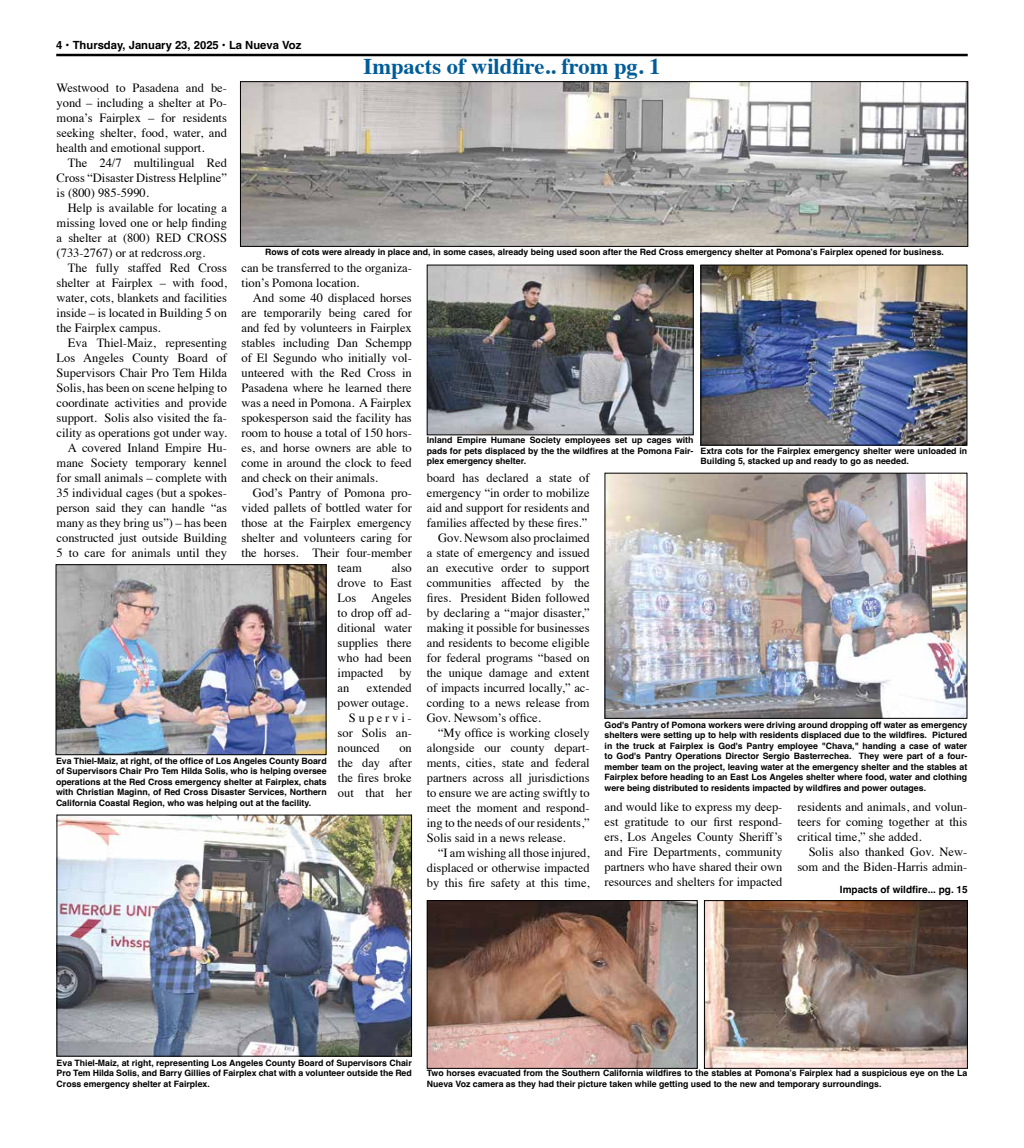
<style>
.page{position:relative;width:1024px;height:1148px;background:#fff}
.page>*{position:absolute;margin:0;border:0;box-sizing:border-box;transform-origin:0 0}
.t1{font:700 22.5px "Times";color:#005c98}
.t2{font:12.5px/15px "Times";color:#000;text-align:justify}
.t3{font:12.5px "Times";letter-spacing:.225em;color:#000}
.t4{font:700 11.25px "Helvetica";color:#000}
.t5{font:700 10px "Helvetica";color:#000}
.t6{font:700 8.75px/10.5px "Helvetica";color:#000;text-align:justify}
</style>
<div class="page">
<hr style="left:56px;top:54px;width:912px;height:2px;background:#000">
<img style="left:242px;top:83px;width:724px;height:162px">
<div style="left:240px;top:81px;width:728px;height:166px;border:1px solid #000"></div>
<img style="left:429px;top:902px;width:266px;height:164px">
<div style="left:427px;top:900px;width:270px;height:168px;border:1px solid #000"></div>
<img style="left:706px;top:902px;width:260px;height:164px">
<div style="left:704px;top:900px;width:264px;height:168px;border:1px solid #000"></div>
<img style="left:59px;top:816px;width:351px;height:238px">
<img style="left:429px;top:267px;width:262px;height:166px">
<div style="left:427px;top:265px;width:266px;height:170px;border:1px solid #000"></div>
<img style="left:702px;top:267px;width:263px;height:176px">
<div style="left:700px;top:265px;width:267px;height:180px;border:1px solid #000"></div>
<img style="left:607px;top:475px;width:358px;height:241px">
<img style="left:58px;top:566px;width:266px;height:187px">
<div style="left:56px;top:564px;width:270px;height:191px;border:1px solid #000"></div>
<p class="t4" style="left:56px;top:38px;width:247px">4 • Thursday, January 23, 2025 • La Nueva Voz</p>
<p class="t2" style="left:57px;top:79px;width:172px">Westwood to Pasadena and be&shy;yond – including a shelter at Po&shy;mona’s Fairplex – for residents seeking shelter, food, water, and health and emotional support.</p>
<p class="t2" style="left:57px;top:154px;width:172px;text-indent:11px">The 24/7 multilingual Red Cross “Disaster Distress Helpline” is (800) 985-5990.</p>
<p class="t2" style="left:57px;top:199px;width:172px;text-indent:11px">Help is available for locating a missing loved one or help finding a shelter at (800) RED CROSS (733-2767) or at redcross.org.</p>
<p class="t2" style="left:57px;top:259px;width:172px;text-indent:11px">The fully staffed Red Cross shelter at Fairplex – with food, water, cots, blankets and facilities inside – is located in Building 5 on the Fairplex campus.</p>
<p class="t2" style="left:57px;top:334px;width:172px;text-align:right">Eva Thiel-Maiz, representing<br>Los Angeles County Board of<br>Supervisors Chair Pro Tem Hilda<br>Solis, has been on scene helping to coordinate activities and provide support. Solis also visited the fa&shy;cility as operations got under way.<br>A covered Inland Empire Hu&shy;mane Society temporary kennel for small animals – complete with<br>35 individual cages (but a spokes&shy;person said they can handle “as many as they bring us”) – has been constructed just outside Building<br>5 to care for animals until they</p>
<h1 class="t1" style="left:364px;top:45px;width:298px">Impacts of wildfire.. from pg. 1</h1>
<p class="t6" style="left:265px;top:247px;width:680px">Rows of cots were already in place and, in some cases, already being used soon after the Red Cross emergency shelter at Pomona’s Fairplex opened for business.</p>
<p class="t2" style="left:241px;top:259px;width:172px">can be transferred to the organiza&shy;tion’s Pomona location.</p>
<p class="t2" style="left:241px;top:289px;width:172px;text-indent:11px">And some 40 displaced horses are temporarily being cared for and fed by volunteers in Fairplex stables including Dan Schempp of El Segundo who initially vol&shy;unteered with the Red Cross in Pasadena where he learned there was a need in Pomona. A Fairplex spokesperson said the facility has room to house a total of 150 hors&shy;es, and horse owners are able to come in around the clock to feed and check on their animals.</p>
<p class="t2" style="left:253px;top:484px;width:161px">God’s Pantry of Pomona pro-</p>
<p class="t2" style="left:241px;top:499px;width:172px">vided pallets of bottled water for</p>
<p class="t2" style="left:241px;top:514px;width:172px">those at the Fairplex emergency</p>
<p class="t2" style="left:241px;top:529px;width:172px">shelter and volunteers caring for</p>
<p class="t2" style="left:241px;top:544px;width:172px">the horses. Their four-member</p>
<p class="t2" style="left:338px;top:559px;width:26px">team</p>
<p class="t6" style="left:427px;top:436px;width:268px">Inland Empire Humane Society employees set up cages with pads for pets displaced by the the wildfires at the Pomona Fair&shy;plex emergency shelter.</p>
<p class="t6" style="left:700px;top:446px;width:268px">Extra cots for the Fairplex emergency shelter were unloaded in<br>Building 5, stacked up and ready to go as needed.</p>
<p class="t2" style="left:427px;top:469px;width:164px">board has declared a state of</p>
<p class="t2" style="left:427px;top:484px;width:164px">emergency “in order to mobilize</p>
<p class="t2" style="left:427px;top:499px;width:164px">aid and support for residents and</p>
<p class="t2" style="left:427px;top:514px;width:162px">families affected by these fires.”</p>
<p class="t2" style="left:438px;top:529px;width:153px">Gov. Newsom also proclaimed</p>
<p class="t2" style="left:427px;top:544px;width:164px">a state of emergency and issued</p>
<p class="t2" style="left:427px;top:559px;width:164px">an executive order to support</p>
<p class="t2" style="left:427px;top:574px;width:164px">communities affected by the</p>
<p class="t2" style="left:427px;top:589px;width:164px">fires. President Biden followed</p>
<p class="t2" style="left:427px;top:604px;width:164px">by declaring a “major disaster,”</p>
<p class="t2" style="left:427px;top:619px;width:164px">making it possible for businesses</p>
<p class="t2" style="left:427px;top:634px;width:164px">and residents to become eligible</p>
<p class="t2" style="left:427px;top:649px;width:164px">for federal programs “based on</p>
<p class="t2" style="left:427px;top:664px;width:164px">the unique damage and extent</p>
<p class="t2" style="left:427px;top:679px;width:164px">of impacts incurred locally,” ac-</p>
<p class="t2" style="left:427px;top:694px;width:164px">cording to a news release from</p>
<p class="t2" style="left:427px;top:709px;width:115px">Gov. Newsom’s office.</p>
<p class="t2" style="left:438px;top:724px;width:153px">“My office is working closely</p>
<p class="t2" style="left:427px;top:739px;width:164px">alongside our county depart-</p>
<p class="t2" style="left:427px;top:754px;width:164px">ments, cities, state and federal</p>
<p class="t2" style="left:427px;top:769px;width:164px">partners across all jurisdictions</p>
<p class="t2" style="left:427px;top:784px;width:164px">to ensure we are acting swiftly to</p>
<p class="t2" style="left:427px;top:799px;width:164px">meet the moment and respond-</p>
<p class="t2" style="left:427px;top:814px;width:164px">ing to the needs of our residents,”</p>
<p class="t2" style="left:427px;top:829px;width:140px">Solis said in a news release.</p>
<p class="t2" style="left:438px;top:844px;width:153px">“I am wishing all those injured,</p>
<p class="t2" style="left:427px;top:859px;width:164px">displaced or otherwise impacted</p>
<p class="t2" style="left:427px;top:874px;width:164px">by this fire safety at this time,</p>
<p class="t2" style="left:338px;top:559px;width:76px;text-indent:54px">also drove to East Los Angeles to drop off ad&shy;ditional water supplies there who had been impacted</p>
<p class="t2" style="left:399px;top:664px;width:14px">by</p>
<p class="t2" style="left:338px;top:679px;width:13px">an</p>
<p class="t2" style="left:367px;top:679px;width:46px">extended</p>
<p class="t2" style="left:338px;top:694px;width:72px">power outage.</p>
<p class="t3" style="left:349px;top:706px;width:64px">Supervi-</p>
<p class="t2" style="left:338px;top:724px;width:76px">sor Solis an-</p>
<p class="t2" style="left:338px;top:739px;width:44px">nounced</p>
<p class="t6" style="left:605px;top:720px;width:364px">God's Pantry of Pomona workers were driving around dropping off water as emergency shelters were setting up to help with residents displaced due to the wildfires. Pictured in the truck at Fairplex is God's Pantry employee "Chava," handing a case of water to God's Pantry Operations Director Sergio Basterrechea. They were part of a four&shy;member team on the project, leaving water at the emergency shelter and the stables at Fairplex before heading to an East Los Angeles shelter where food, water and clothing were being distributed to residents impacted by wildfires and power outages.</p>
<p class="t2" style="left:338px;top:739px;width:75px;text-indent:61px">on the day after the fires broke out that her</p>
<p class="t6" style="left:56px;top:756px;width:272px">Eva Thiel-Maiz, at right, of the office of Los Angeles County Board of Supervisors Chair Pro Tem Hilda Solis, who is helping oversee operations at the Red Cross emergency shelter at Fairplex, chats with Christian Maginn, of Red Cross Disaster Services, Northern California Coastal Region, who was helping out at the facility.</p>
<p class="t2" style="left:605px;top:798px;width:179px">and would like to express my deep&shy;est gratitude to our first respond&shy;ers, Los Angeles County Sheriff’s and Fire Departments, community partners who have shared their own resources and shelters for impacted</p>
<p class="t2" style="left:797px;top:798px;width:171px">residents and animals, and volun&shy;teers for coming together at this critical time,” she added.</p>
<p class="t2" style="left:797px;top:843px;width:171px;text-align:right">Solis also thanked Gov. New&shy;som and the Biden-Harris admin-</p>
<p class="t5" style="left:840px;top:883px;width:129px">Impacts of wildfire... pg. 15</p>
<p class="t6" style="left:57px;top:1058px;width:357px">Eva Thiel-Maiz, at right, representing Los Angeles County Board of Supervisors Chair Pro Tem Hilda Solis, and Barry Gillies of Fairplex chat with a volunteer outside the Red Cross emergency shelter at Fairplex.</p>
<p class="t6" style="left:427px;top:1069px;width:542px">Two horses evacuated from the Southern California wildfires to the stables at Pomona’s Fairplex had a suspicious eye on the La<br>Nueva Voz camera as they had their picture taken while getting used to the new and temporary surroundings.</p>
</div>
